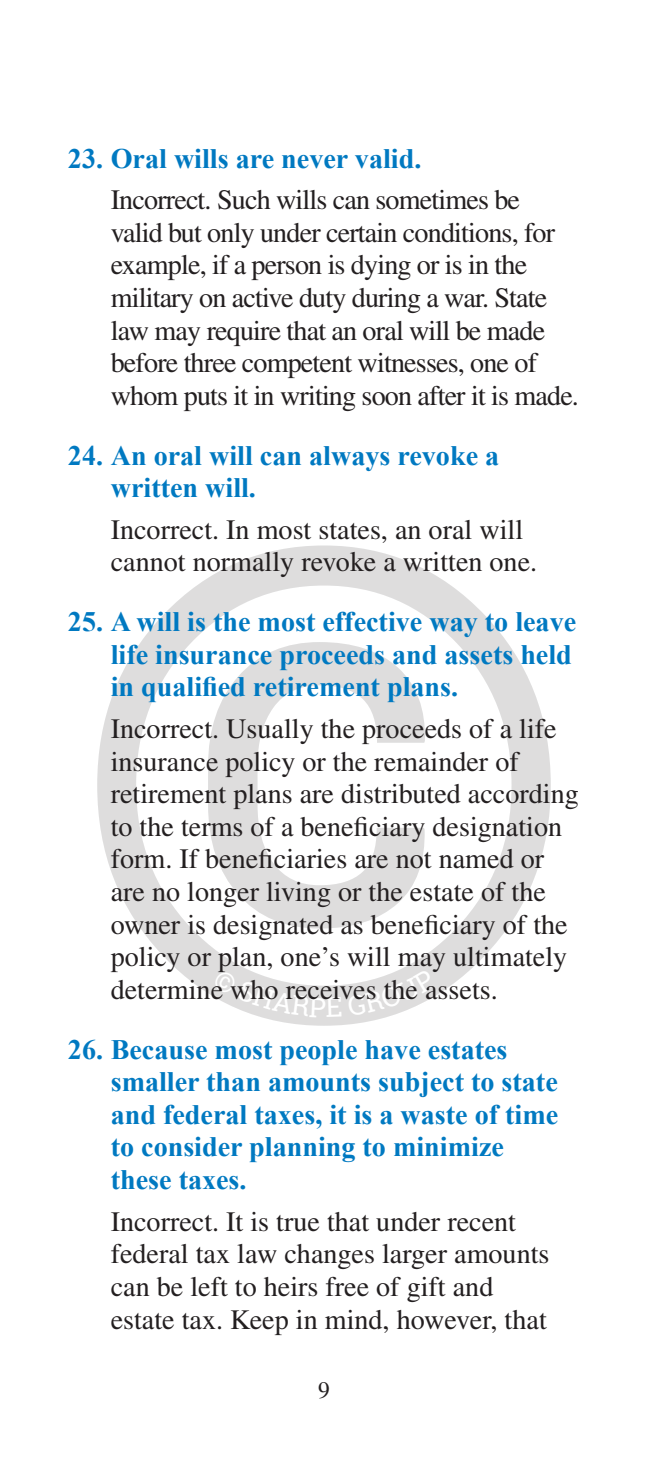
<style>
.page{position:relative;width:648px;height:1458px;background:#fff}
.page>*{position:absolute;margin:0;border:0;box-sizing:border-box;transform-origin:0 0}
.t1{font:28.12px/32.6px "Times";color:#231f20}
.t2{font:700 28.12px/32.6px "Times New Roman";color:#0079c1}
.t3{font:28.12px/32.6px "Times";letter-spacing:-.03em;color:#231f20}
.t4{font:23.62px "Times";color:#231f20}
</style>
<div class="page">
<svg style="left:97px;top:545px;width:454px;height:481px"></svg>
<svg style="left:212px;top:969px;width:224px;height:48px"></svg>
<p class="t2" style="left:68px;top:141px;width:355px">23. Oral wills are never valid.</p>
<p class="t3" style="left:111px;top:183px;width:470px">Incorrect. Such wills can sometimes be valid but only under certain conditions, for example, if a person is dying or is in the military on active duty during a war. State law may require that an oral will be made before three competent witnesses, one of whom puts it in writing soon after it is made.</p>
<p class="t2" style="left:111px;top:438px;width:390px;text-indent:-43px">24. An oral will can always revoke a written will.</p>
<p class="t1" style="left:111px;top:513px;width:428px">Incorrect. In most states, an oral will cannot normally revoke a written one.</p>
<p class="t2" style="left:111px;top:605px;width:467px;text-indent:-43px">25. A will is the most effective way to leave life insurance proceeds and assets held in qualified retirement plans.</p>
<p class="t1" style="left:111px;top:712px;width:470px">Incorrect. Usually the proceeds of a life insurance policy or the remainder of retirement plans are distributed according to the terms of a beneficiary designation form. If beneficiaries are not named or are no longer living or the estate of the owner is designated as beneficiary of the policy or plan, one’s will may ultimately determine who receives the assets.</p>
<p class="t2" style="left:111px;top:1032px;width:449px;text-indent:-43px">26. Because most people have estates smaller than amounts subject to state and federal taxes, it is a waste of time to consider planning to minimize these taxes.</p>
<p class="t1" style="left:111px;top:1205px;width:440px">Incorrect. It is true that under recent federal tax law changes larger amounts can be left to heirs free of gift and estate tax. Keep in mind, however, that</p>
<p class="t4" style="left:318px;top:1377px;width:13px">9</p>
</div>
